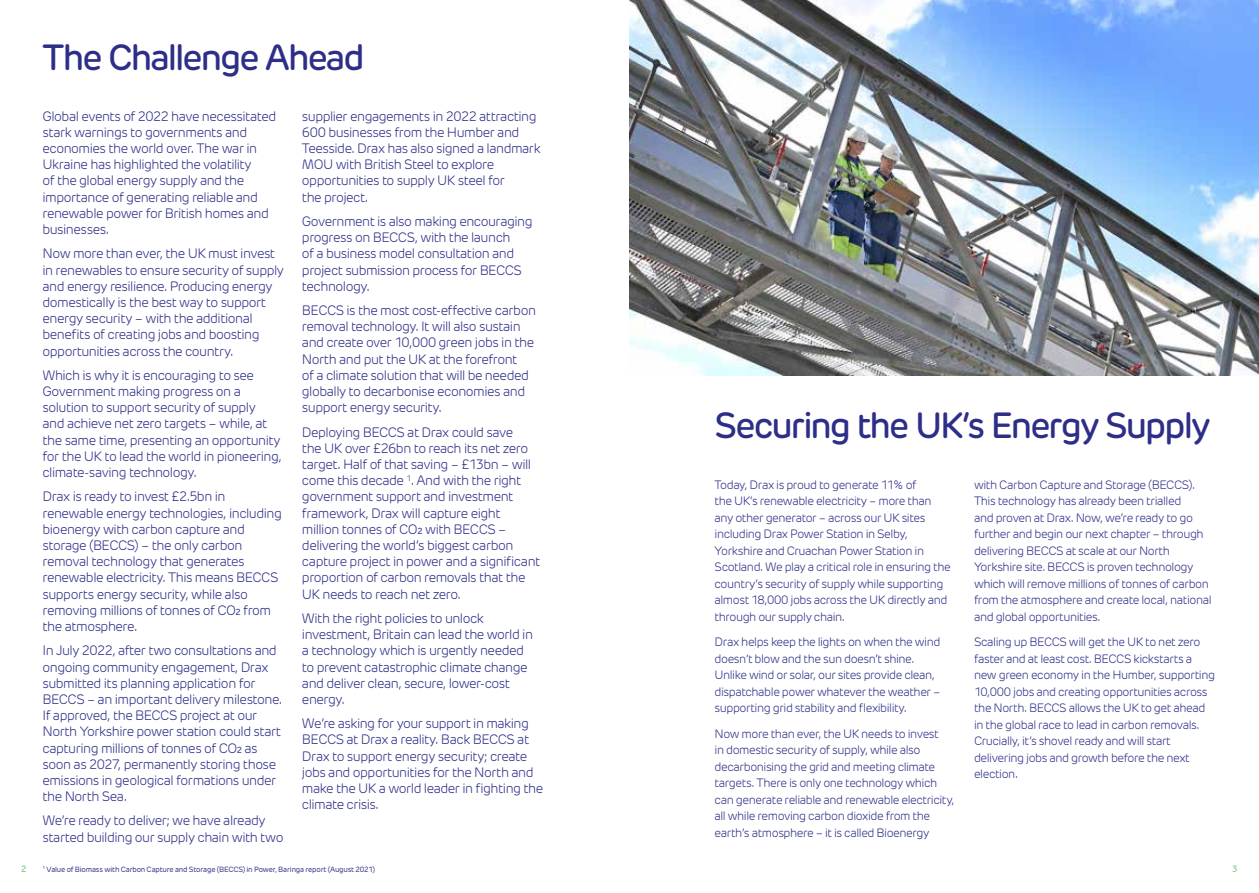
<style>
.page{position:relative;width:1259px;height:893px;background:#fff}
.page>*{position:absolute;margin:0;border:0;box-sizing:border-box;transform-origin:0 0}
.t1{font:500 36px "New Rubrik";letter-spacing:-.055em;color:#2d2e87}
.t2{font:300 13.5px/16.2px "New Rubrik";letter-spacing:-.035em;color:#2d2e87}
.t3{font:300 12px/16.5px "New Rubrik";letter-spacing:-.035em;color:#2d2e87}
.t4{font:500 9px "New Rubrik";color:#89c58f}
.t5{font:7.5px "New Rubrik";letter-spacing:-.02em;color:#2d2e87}
.t6{font:4.35px "New Rubrik";color:#2d2e87}
</style>
<div class="page">
<img style="left:629px;top:0;width:630px;height:376px">
<h1 class="t1" style="left:43px;top:36px;width:324px">The Challenge Ahead</h1>
<p class="t2" style="left:43px;top:108px;width:235px">Global events of 2022 have necessitated stark warnings to governments and economies the world over. The war in Ukraine has highlighted the volatility<br>of the global energy supply and the importance of generating reliable and renewable power for British homes and businesses.</p>
<p class="t2" style="left:43px;top:245px;width:243px">Now more than ever, the UK must invest in renewables to ensure security of supply and energy resilience. Producing energy domestically is the best way to support energy security – with the additional benefits of creating jobs and boosting opportunities across the country.</p>
<p class="t2" style="left:43px;top:367px;width:241px">Which is why it is encouraging to see Government making progress on a solution to support security of supply<br>and achieve net zero targets – while, at the same time, presenting an opportunity for the UK to lead the world in pioneering, climate-saving technology.</p>
<p class="t2" style="left:43px;top:488px;width:241px">Drax is ready to invest £2.5bn in renewable energy technologies, including bioenergy with carbon capture and storage (BECCS) – the only carbon removal technology that generates renewable electricity. This means BECCS supports energy security, while also removing millions of tonnes of CO2 from the atmosphere.</p>
<p class="t2" style="left:42px;top:642px;width:241px">In July 2022, after two consultations and ongoing community engagement, Drax submitted its planning application for BECCS – an important delivery milestone.<br>If approved, the BECCS project at our North Yorkshire power station could start capturing millions of tonnes of CO2 as soon as 2027, permanently storing those emissions in geological formations under the North Sea.</p>
<p class="t2" style="left:42px;top:812px;width:243px">We’re ready to deliver; we have already started building our supply chain with two</p>
<p class="t2" style="left:302px;top:108px;width:240px">supplier engagements in 2022 attracting 600 businesses from the Humber and Teesside. Drax has also signed a landmark MOU with British Steel to explore opportunities to supply UK steel for<br>the project.</p>
<p class="t2" style="left:302px;top:213px;width:232px">Government is also making encouraging progress on BECCS, with the launch<br>of a business model consultation and project submission process for BECCS technology.</p>
<p class="t2" style="left:302px;top:302px;width:236px">BECCS is the most cost-effective carbon removal technology. It will also sustain and create over 10,000 green jobs in the North and put the UK at the forefront<br>of a climate solution that will be needed globally to decarbonise economies and support energy security.</p>
<p class="t2" style="left:302px;top:424px;width:240px">Deploying BECCS at Drax could save<br>the UK over £26bn to reach its net zero target. Half of that saving – £13bn – will come this decade <sup>1</sup>. And with the right government support and investment framework, Drax will capture eight million tonnes of CO2 with BECCS – delivering the world’s biggest carbon capture project in power and a significant proportion of carbon removals that the UK needs to reach net zero.</p>
<p class="t2" style="left:302px;top:610px;width:233px">With the right policies to unlock investment, Britain can lead the world in a technology which is urgently needed to prevent catastrophic climate change and deliver clean, secure, lower-cost energy.</p>
<p class="t2" style="left:302px;top:715px;width:243px">We’re asking for your support in making BECCS at Drax a reality. Back BECCS at Drax to support energy security; create jobs and opportunities for the North and make the UK a world leader in fighting the climate crisis.</p>
<h1 class="t1" style="left:714px;top:403px;width:498px">Securing the UK’s Energy Supply</h1>
<p class="t3" style="left:714px;top:476px;width:238px">Today, Drax is proud to generate 11% of<br>the UK’s renewable electricity – more than any other generator – across our UK sites including Drax Power Station in Selby, Yorkshire and Cruachan Power Station in Scotland. We play a critical role in ensuring the country’s security of supply while supporting almost 18,000 jobs across the UK directly and through our supply chain.</p>
<p class="t3" style="left:714px;top:634px;width:227px">Drax helps keep the lights on when the wind doesn’t blow and the sun doesn’t shine.<br>Unlike wind or solar, our sites provide clean, dispatchable power whatever the weather – supporting grid stability and flexibility.</p>
<p class="t3" style="left:714px;top:725px;width:241px">Now more than ever, the UK needs to invest<br>in domestic security of supply, while also decarbonising the grid and meeting climate targets. There is only one technology which can generate reliable and renewable electricity, all while removing carbon dioxide from the earth’s atmosphere – it is called Bioenergy</p>
<p class="t3" style="left:974px;top:476px;width:239px">with Carbon Capture and Storage (BECCS).<br>This technology has already been trialled<br>and proven at Drax. Now, we’re ready to go further and begin our next chapter – through delivering BECCS at scale at our North Yorkshire site. BECCS is proven technology which will remove millions of tonnes of carbon from the atmosphere and create local, national and global opportunities.</p>
<p class="t3" style="left:974px;top:634px;width:242px">Scaling up BECCS will get the UK to net zero faster and at least cost. BECCS kickstarts a new green economy in the Humber, supporting 10,000 jobs and creating opportunities across the North. BECCS allows the UK to get ahead in the global race to lead in carbon removals.<br>Crucially, it’s shovel ready and will start delivering jobs and growth before the next election.</p>
<p class="t4" style="left:21px;top:863px;width:7px">2</p>
<p class="t5" style="left:47px;top:864px;width:330px">Value of Biomass with Carbon Capture and Storage (BECCS) in Power, Baringa report (August 2021)</p>
<p class="t4" style="left:1232px;top:863px;width:7px">3</p>
<p class="t6" style="left:43px;top:865px;width:4px">1</p>
</div>
